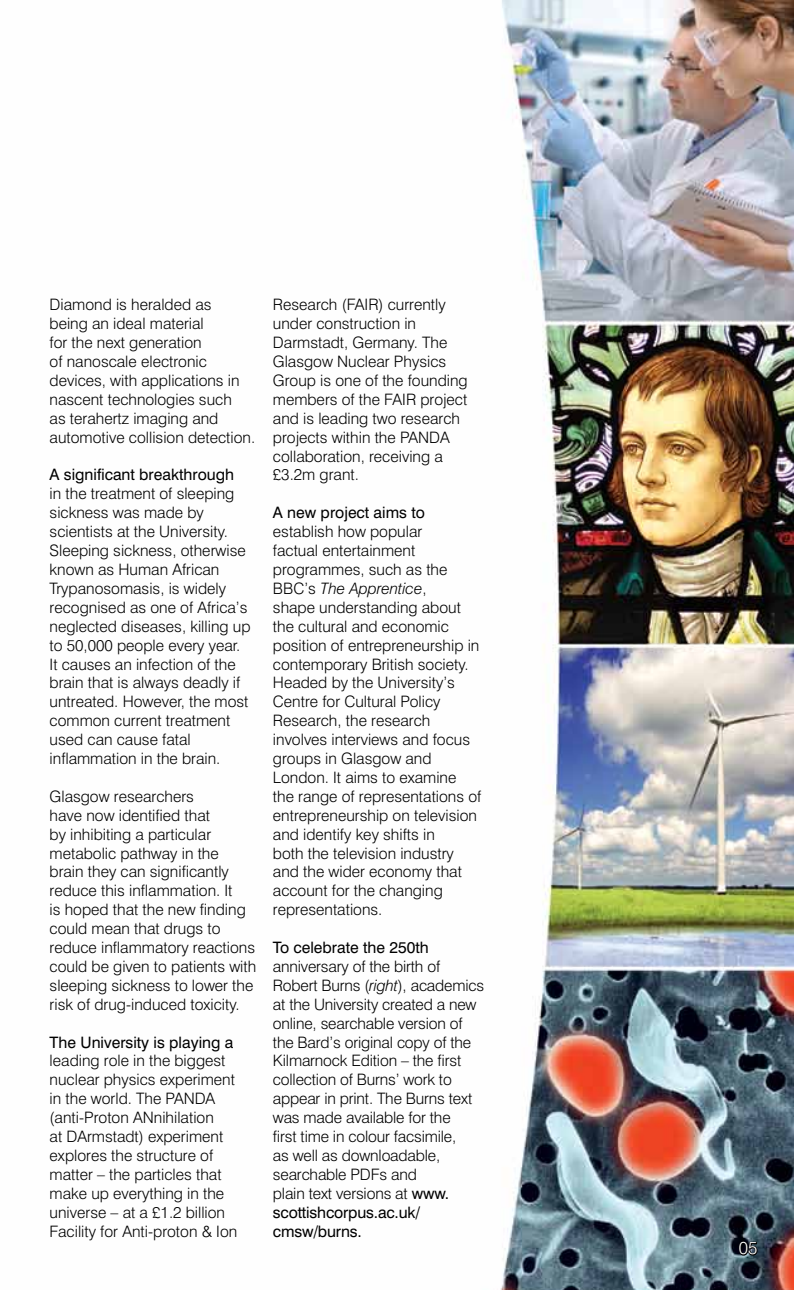
<style>
.page{position:relative;width:794px;height:1290px;background:#fff}
.page>*{position:absolute;margin:0;border:0;box-sizing:border-box;transform-origin:0 0}
.t1{font:300 17.5px "Swiss 721 BT";color:#fff}
.t2{font:300 15.75px/18.9px "Swiss 721 BT";color:#000}
.t3{font:15.75px "Swiss 721 BT";color:#000}
.s1{font-style:italic}
.s2{font-weight:400}
</style>
<div class="page">
<img style="left:500px;top:0;width:294px;height:1290px">
<svg style="left:738px;top:1240px;width:20px;height:16px"></svg>
<p class="t2" style="left:50px;top:295px;width:207px">Diamond is heralded as<br>being an ideal material<br>for the next generation<br>of nanoscale electronic devices, with applications in nascent technologies such<br>as terahertz imaging and automotive collision detection.</p>
<p class="t3" style="left:50px;top:465px;width:186px">A significant breakthrough</p>
<p class="t2" style="left:50px;top:484px;width:202px">in the treatment of sleeping sickness was made by scientists at the University.<br>Sleeping sickness, otherwise known as Human African<br>Trypanosomasis, is widely recognised as one of Africa’s neglected diseases, killing up to 50,000 people every year.<br>It causes an infection of the brain that is always deadly if untreated. However, the most common current treatment used can cause fatal inflammation in the brain.</p>
<p class="t2" style="left:50px;top:787px;width:208px">Glasgow researchers<br>have now identified that<br>by inhibiting a particular metabolic pathway in the brain they can significantly reduce this inflammation. It<br>is hoped that the new finding could mean that drugs to reduce inflammatory reactions could be given to patients with sleeping sickness to lower the risk of drug-induced toxicity.</p>
<p class="t3" style="left:50px;top:1032px;width:185px">The University is playing a</p>
<p class="t2" style="left:50px;top:1051px;width:189px">leading role in the biggest nuclear physics experiment in the world. The PANDA (anti-Proton ANnihilation<br>at DArmstadt) experiment explores the structure of matter – the particles that make up everything in the universe – at a £1.2 billion<br>Facility for Anti-proton &amp; Ion</p>
<p class="t2" style="left:273px;top:295px;width:196px">Research (FAIR) currently under construction in<br>Darmstadt, Germany. The<br>Glasgow Nuclear Physics<br>Group is one of the founding members of the FAIR project and is leading two research projects within the PANDA collaboration, receiving a £3.2m grant.</p>
<p class="t3" style="left:273px;top:503px;width:153px">A new project aims to</p>
<p class="t2" style="left:273px;top:522px;width:210px">establish how popular<br>factual entertainment programmes, such as the<br>BBC’s <span class="s1">The Apprentice</span>,<br>shape understanding about the cultural and economic position of entrepreneurship in contemporary British society.<br>Headed by the University’s<br>Centre for Cultural Policy<br>Research, the research involves interviews and focus groups in Glasgow and<br>London. It aims to examine the range of representations of entrepreneurship on television and identify key shifts in<br>both the television industry and the wider economy that account for the changing representations.</p>
<p class="t3" style="left:273px;top:938px;width:157px">To celebrate the 250th</p>
<p class="t2" style="left:273px;top:957px;width:213px">anniversary of the birth of<br>Robert Burns (<span class="s1">right</span>), academics at the University created a new online, searchable version of the Bard’s original copy of the<br>Kilmarnock Edition – the first collection of Burns’ work to appear in print. The Burns text was made available for the<br>first time in colour facsimile,<br>as well as downloadable, searchable PDFs and<br>plain text versions at <span class="s2">www. scottishcorpus.ac.uk/ cmsw/burns.</span></p>
<p class="t1" style="left:739px;top:1237px;width:20px">05</p>
</div>
